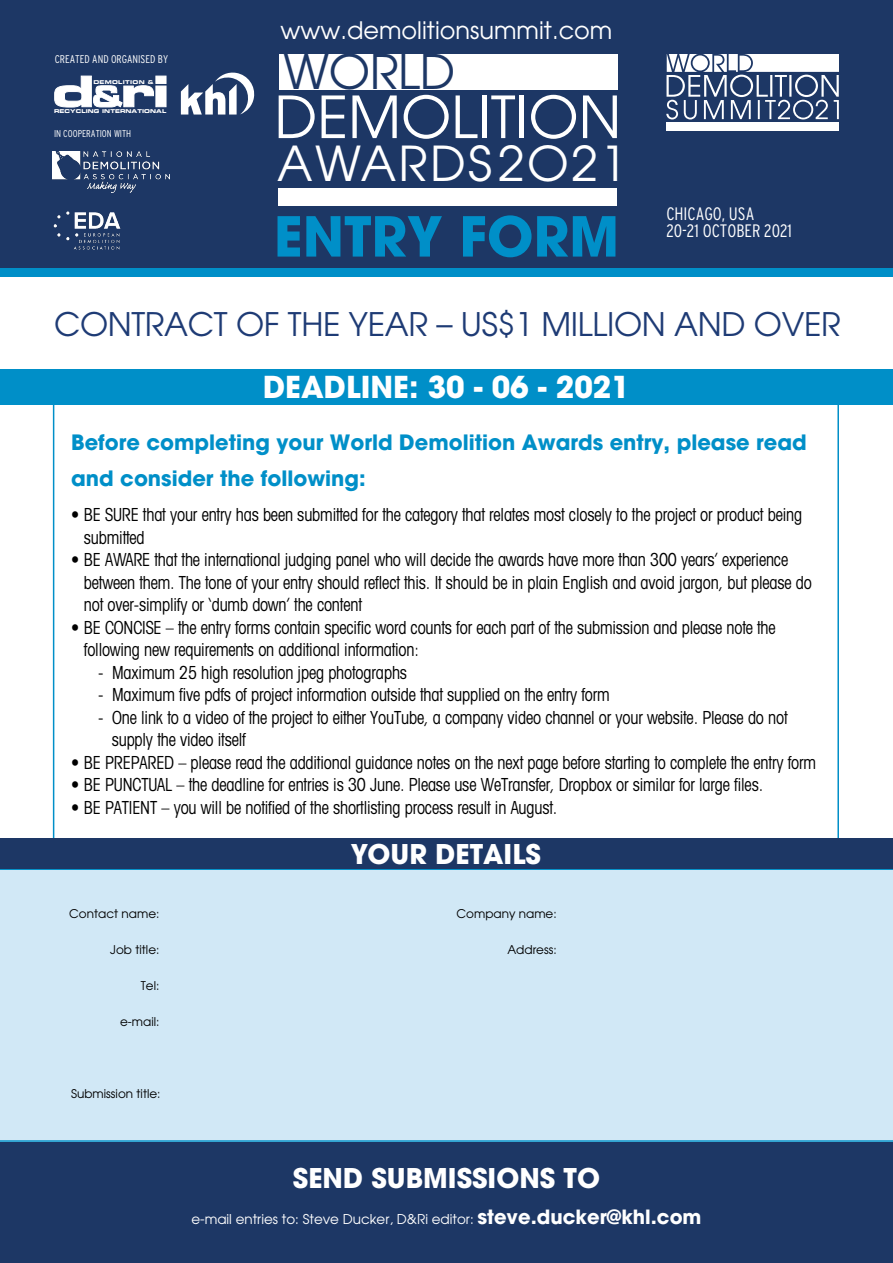
<style>
.page{position:relative;width:893px;height:1263px;background:#fff}
.page>*{position:absolute;margin:0;border:0;box-sizing:border-box;transform-origin:0 0}
.t1{font:57.6px "Avant Garde";color:#fff}
.t2{font:700 54.6px "Avant Garde";color:#008fc8}
.t3{font:48px "Avant Garde";letter-spacing:.05em;color:#fff}
.t4{font:47.55px "Avant Garde";letter-spacing:-.01em;color:#1d3765}
.t5{font:32.4px "Avant Garde";letter-spacing:-.01em;color:#1e3b75}
.t6{font:700 30px "Avant Garde";color:#fff}
.t7{font:700 27px "Avant Garde";color:#fff}
.t8{font:24px "Avant Garde";color:#fff}
.t9{font:700 21px/36px "Avant Garde";color:#008fc8}
.t10{font:condensed 18px/22.5px "Avant Garde";letter-spacing:-.01em;color:#000;scale:.9 1}
.t11{font:300 condensed 18px/17.4px "Interstate";color:#fff}
.t12{font:13.5px "Avant Garde";color:#fff}
.t13{font:12px "Avant Garde";color:#000}
.t14{font:300 condensed 11.25px "Interstate";color:#fff}
.t15{font:300 condensed 9.9px "Interstate";color:#fff}
.t16{font:5.25px "Eurostile Bold Extended Two";letter-spacing:.01em;color:#fff}
.t17{font:5.25px "Eurostile Bold Extended Two";letter-spacing:.055em;color:#fff}
.s1{font-weight:700;font-size:19.5px}
</style>
<div class="page">
<div style="left:0;top:0;width:893px;height:270px;background:#1d3765"></div>
<div style="left:0;top:268px;width:893px;height:8px;background:#008fc8"></div>
<div style="left:0;top:1142px;width:893px;height:121px;background:#1d3765"></div>
<svg style="left:54px;top:75px;width:113px;height:33px"></svg>
<svg style="left:181px;top:72px;width:74px;height:43px"></svg>
<img style="left:52px;top:151px;width:117px;height:42px">
<svg style="left:666px;top:54px;width:173px;height:65px"></svg>
<div style="left:667px;top:122px;width:172px;height:8px;background:#fff"></div>
<div style="left:279px;top:54px;width:338px;height:35px;background:#fff"></div>
<div style="left:279px;top:188px;width:338px;height:18px;background:#fff"></div>
<img style="left:53px;top:211px;width:68px;height:39px">
<div style="left:0;top:868px;width:893px;height:274px;background:#d1e8f6"></div>
<div style="left:53px;top:399px;width:786px;height:443px;background:#fff;border:2px solid #008fc8"></div>
<div style="left:0;top:369px;width:893px;height:36px;background:#008fc8"></div>
<div style="left:0;top:838px;width:893px;height:30px;background:#1d3765"></div>
<p class="t14" style="left:55px;top:53px;width:115px">CREATED AND ORGANISED BY</p>
<p class="t17" style="left:93px;top:78px;width:62px">DEMOLITION &amp;</p>
<p class="t16" style="left:54px;top:107px;width:114px">RECYCLING INTERNATIONAL</p>
<p class="t15" style="left:54px;top:128px;width:79px">IN COOPERATION WITH</p>
<h3 class="t8" style="left:280px;top:16px;width:333px">www.demolitionsummit.com</h3>
<h3 class="t4" style="left:284px;top:42px;width:173px">WORLD</h3>
<h1 class="t1" style="left:274px;top:81px;width:348px">DEMOLITION</h1>
<h3 class="t3" style="left:277px;top:134px;width:351px">AWARDS2O21</h3>
<h2 class="t2" style="left:274px;top:201px;width:347px">ENTRY FORM</h2>
<p class="t11" style="left:666px;top:205px;width:127px">CHICAGO, USA<br>20-21 OCTOBER 2021</p>
<h3 class="t5" style="left:54px;top:304px;width:788px">CONTRACT OF THE YEAR – US$1 MILLION AND OVER</h3>
<h3 class="t6" style="left:263px;top:368px;width:368px">DEADLINE: 30 - 06 - 2021</h3>
<p class="t9" style="left:71px;top:424px;width:737px">Before completing your World Demolition Awards entry, please read and consider the following:</p>
<p class="t10" style="left:84px;top:503px;width:799px;text-indent:-13px">• BE SURE that your entry has been submitted for the category that relates most closely to the project or product being submitted</p>
<p class="t10" style="left:84px;top:548px;width:810px;text-indent:-13px">• BE AWARE that the international judging panel who will decide the awards have more than 300 years’ experience between them. The tone of your entry should reflect this. It should be in plain English and avoid jargon, but please do not over-simplify or ‘dumb down’ the content</p>
<p class="t10" style="left:84px;top:616px;width:770px;text-indent:-13px">• BE CONCISE – the entry forms contain specific word counts for each part of the submission and please note the following new requirements on additional information:</p>
<p class="t10" style="left:98px;top:661px;width:345px">- Maximum 25 high resolution jpeg photographs</p>
<p class="t10" style="left:98px;top:683px;width:570px">- Maximum five pdfs of project information outside that supplied on the entry form</p>
<p class="t10" style="left:112px;top:706px;width:753px;text-indent:-13px">- One link to a video of the project to either YouTube, a company video channel or your website. Please do not supply the video itself</p>
<p class="t10" style="left:71px;top:751px;width:829px">• BE PREPARED – please read the additional guidance notes on the next page before starting to complete the entry form</p>
<p class="t10" style="left:71px;top:773px;width:770px">• BE PUNCTUAL – the deadline for entries is 30 June. Please use WeTransfer, Dropbox or similar for large files.</p>
<p class="t10" style="left:71px;top:796px;width:542px">• BE PATIENT – you will be notified of the shortlisting process result in August.</p>
<p class="t13" style="left:69px;top:906px;width:92px">Contact name:</p>
<p class="t13" style="left:110px;top:942px;width:51px">Job title:</p>
<p class="t13" style="left:141px;top:978px;width:20px">Tel:</p>
<p class="t13" style="left:120px;top:1014px;width:41px">e-mail:</p>
<p class="t13" style="left:71px;top:1086px;width:91px">Submission title:</p>
<h3 class="t7" style="left:351px;top:837px;width:192px">YOUR DETAILS</h3>
<p class="t13" style="left:456px;top:906px;width:102px">Company name:</p>
<p class="t13" style="left:507px;top:942px;width:51px">Address:</p>
<h3 class="t7" style="left:293px;top:1161px;width:309px">SEND SUBMISSIONS TO</h3>
<p class="t12" style="left:191px;top:1211px;width:512px">e-mail entries to: Steve Ducker, D&amp;Ri editor: <span class="s1">steve.ducker@khl.com</span></p>
</div>
